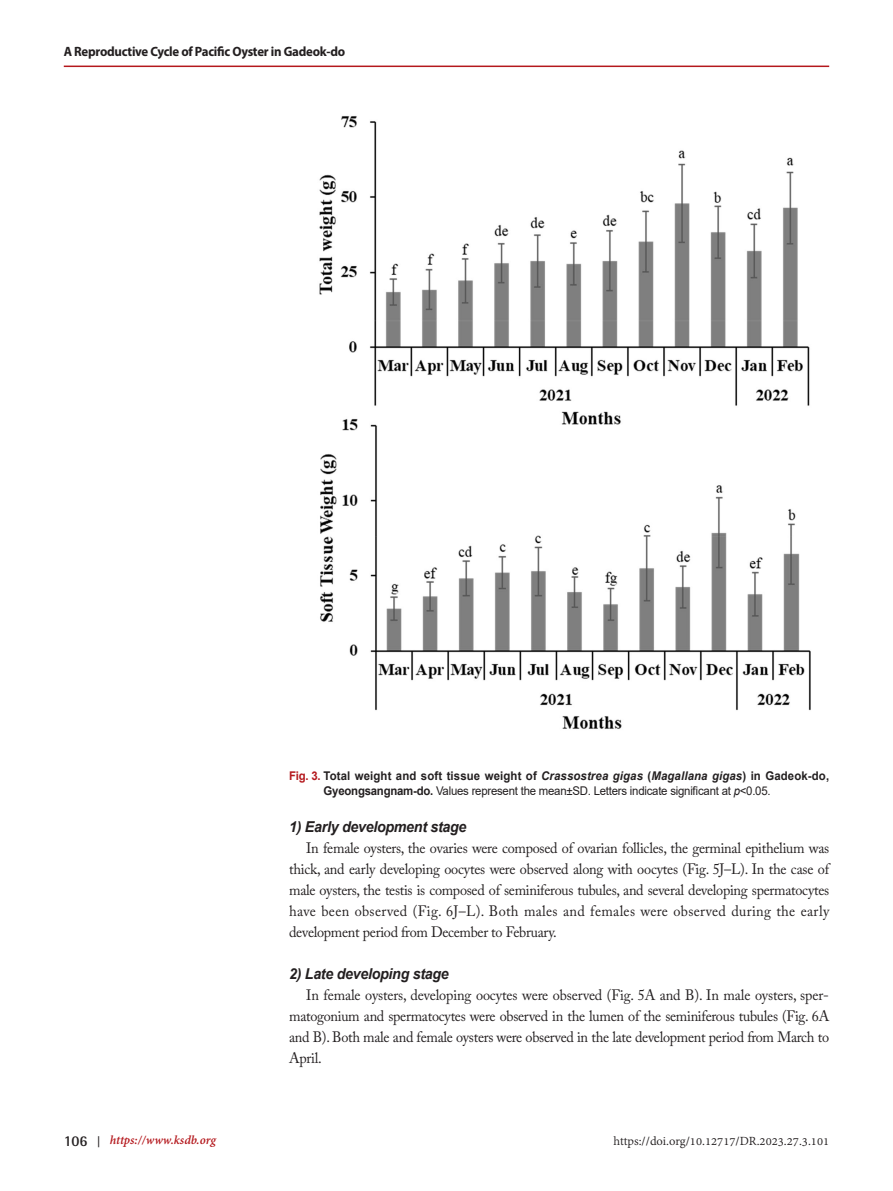
<style>
.page{position:relative;width:893px;height:1191px;background:#fff}
.page>*{position:absolute;margin:0;border:0;box-sizing:border-box;transform-origin:0 0}
.t1{font:15px/21px "Adobe Caslon Pro";letter-spacing:-.02em;color:#231f20;text-align:justify;scale:.95 1}
.t2{font:italic 700 15px "Arial";letter-spacing:-.02em;color:#231f20;scale:.95 1}
.t3{font:700 13.5px "Myriad Pro";letter-spacing:-.02em;color:#231f20;scale:.95 1}
.t4{font:13.5px "Adobe Devanagari";color:#231f20}
.t5{font:italic 700 13.5px "Adobe Devanagari";color:#b4181d}
.t6{font:700 12px/14.4px "Arial";letter-spacing:.01em;color:#231f20;scale:.95 1}
.s1{color:#b4181d}
.s2{font-style:italic}
.s3{font-weight:400}
.s4{font-weight:400;font-style:italic}
.s5{font-family:"Rotis Semi Sans Std";font-style:normal;font-size:15px;color:#231f20}
.s6{font-family:"Century Gothic";font-style:normal;font-size:12px;color:#231f20}
</style>
<div class="page">
<hr style="left:64px;top:66px;width:765px;height:1px;background:#b4181d">
<img style="left:319px;top:116px;width:492px;height:613px">
<p class="t3" style="left:64px;top:43px;width:298px">A Reproductive Cycle of Pacific Oyster in Gadeok-do</p>
<p class="t6" style="left:324px;top:769px;width:534px;text-indent:-34px"><span class="s1">Fig. 3.</span> Total weight and soft tissue weight of <span class="s2">Crassostrea gigas</span> (<span class="s2">Magallana gigas</span>) in Gadeok-do,<br>Gyeongsangnam-do. <span class="s3">Values represent the mean±SD. Letters indicate significant at</span> <span class="s4">p</span><span class="s3">&lt;0.05.</span></p>
<p class="t2" style="left:289px;top:817px;width:188px">1) Early development stage</p>
<p class="t1" style="left:289px;top:837px;width:570px;text-indent:17px">In female oysters, the ovaries were composed of ovarian follicles, the germinal epithelium was thick, and early developing oocytes were observed along with oocytes (Fig. 5J–L). In the case of male oysters, the testis is composed of seminiferous tubules, and several developing spermatocytes have been observed (Fig. 6J–L). Both males and females were observed during the early development period from December to February.</p>
<p class="t2" style="left:289px;top:964px;width:170px">2) Late developing stage</p>
<p class="t1" style="left:289px;top:984px;width:570px;text-indent:17px">In female oysters, developing oocytes were observed (Fig. 5A and B). In male oysters, sper&shy;matogonium and spermatocytes were observed in the lumen of the seminiferous tubules (Fig. 6A and B). Both male and female oysters were observed in the late development period from March to April.</p>
<p class="t5" style="left:64px;top:1132px;width:154px"><span class="s5">106</span> <span class="s6">|</span> https://www.ksdb.org</p>
<p class="t4" style="left:614px;top:1133px;width:217px">https://doi.org/10.12717/DR.2023.27.3.101</p>
</div>
